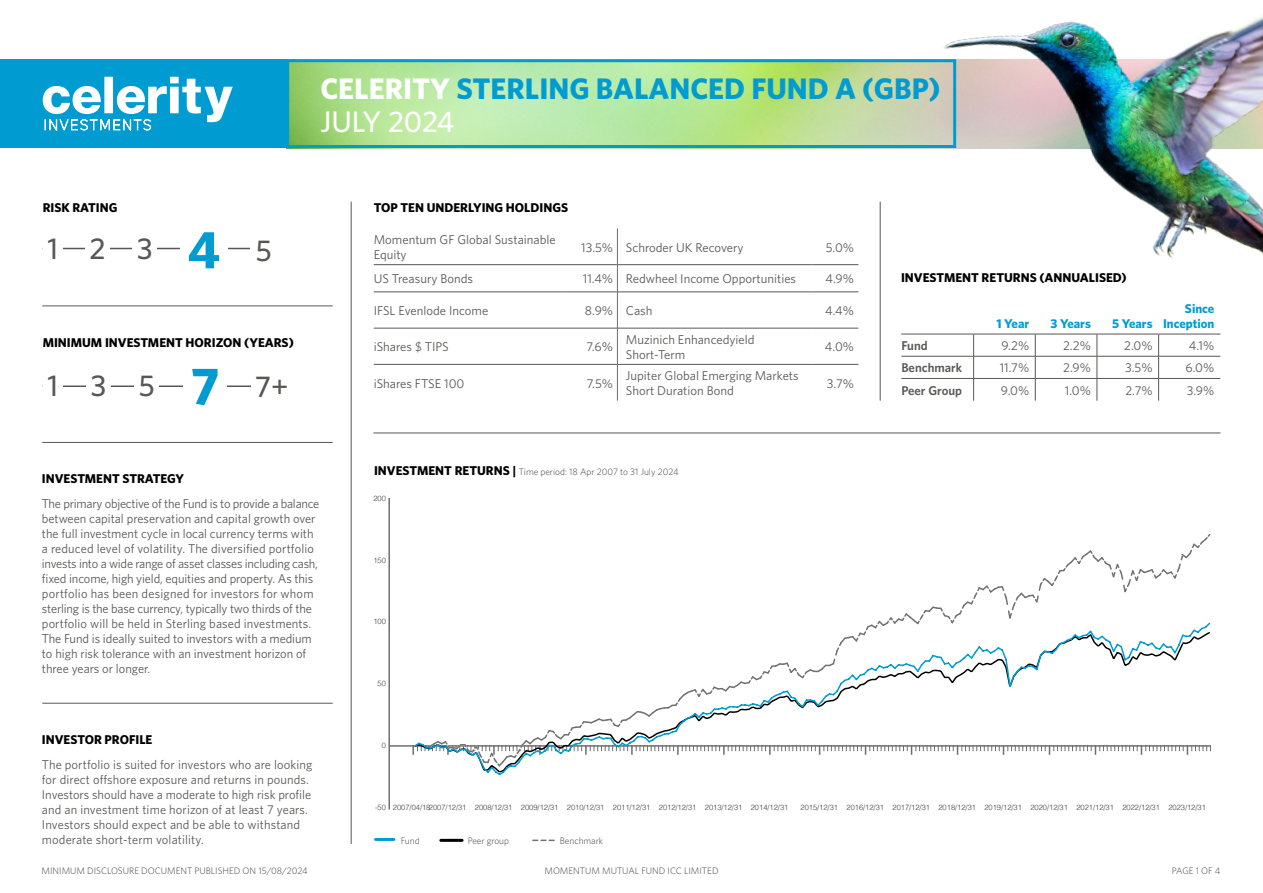
<style>
.page{position:relative;width:1263px;height:893px;background:#fff}
.page>*{position:absolute;margin:0;border:0;box-sizing:border-box;transform-origin:0 0}
.t1{font:500 30px "Whitney";letter-spacing:1.065em;color:#575756}
.t2{font:700 29.7px "Whitney";color:#009cd1}
.t3{font:500 29.7px "Whitney";letter-spacing:-.005em;color:#fff}
.t4{font:12.75px/15px "Whitney";color:#575756}
.t5{font:700 12.75px "Whitney";color:#000}
.t6{font:700 12.75px/15.3px "Whitney";color:#009cd1;text-align:right}
.t7{font:600 12.75px "Whitney";color:#575756}
.t8{font:300 9.3px "Whitney";color:#3c3c3b}
.t9{font:300 7.5px "Helvetica";color:#3c3c3b}
.s1{color:#fff}
.s2{font-weight:700;font-size:53.25px;color:#009cd1}
.s3{font-weight:700;font-size:12.75px;color:#000}
</style>
<div class="page">
<img style="left:290px;top:63px;width:619px;height:81px">
<img style="left:909px;top:16px;width:354px;height:242px">
<div style="left:0;top:59px;width:286px;height:89px;background:#009cd1"></div>
<svg style="left:43px;top:77px;width:190px;height:54px"></svg>
<div style="left:286px;top:59px;width:670px;height:89px;border:3px solid #009cd1"></div>
<hr style="left:901px;top:334px;width:73px;height:1px;background:#575756">
<hr style="left:974px;top:334px;width:61px;height:1px;background:#575756">
<hr style="left:1035px;top:334px;width:62px;height:1px;background:#575756">
<hr style="left:1097px;top:334px;width:61px;height:1px;background:#575756">
<hr style="left:1158px;top:334px;width:62px;height:1px;background:#575756">
<hr style="left:901px;top:356px;width:73px;height:1px;background:#575756">
<hr style="left:974px;top:356px;width:61px;height:1px;background:#575756">
<hr style="left:1035px;top:356px;width:62px;height:1px;background:#575756">
<hr style="left:1097px;top:356px;width:61px;height:1px;background:#575756">
<hr style="left:1158px;top:356px;width:62px;height:1px;background:#575756">
<hr style="left:901px;top:378px;width:73px;height:1px;background:#575756">
<hr style="left:974px;top:378px;width:61px;height:1px;background:#575756">
<svg style="left:973px;top:334px;width:1px;height:67px"></svg>
<hr style="left:1035px;top:378px;width:62px;height:1px;background:#575756">
<svg style="left:1035px;top:334px;width:1px;height:67px"></svg>
<hr style="left:1097px;top:378px;width:61px;height:1px;background:#575756">
<svg style="left:1097px;top:334px;width:1px;height:67px"></svg>
<hr style="left:1158px;top:378px;width:62px;height:1px;background:#575756">
<svg style="left:1158px;top:334px;width:1px;height:67px"></svg>
<hr style="left:374px;top:264px;width:192px;height:1px;background:#575756">
<hr style="left:566px;top:264px;width:51px;height:1px;background:#575756">
<hr style="left:618px;top:264px;width:194px;height:1px;background:#575756">
<hr style="left:812px;top:264px;width:46px;height:1px;background:#575756">
<hr style="left:374px;top:292px;width:192px;height:1px;background:#575756">
<hr style="left:566px;top:292px;width:51px;height:1px;background:#575756">
<hr style="left:618px;top:292px;width:194px;height:1px;background:#575756">
<hr style="left:812px;top:292px;width:46px;height:1px;background:#575756">
<hr style="left:374px;top:328px;width:192px;height:1px;background:#575756">
<hr style="left:566px;top:328px;width:51px;height:1px;background:#575756">
<hr style="left:618px;top:328px;width:194px;height:1px;background:#575756">
<hr style="left:812px;top:328px;width:46px;height:1px;background:#575756">
<hr style="left:374px;top:364px;width:192px;height:1px;background:#575756">
<hr style="left:566px;top:364px;width:51px;height:1px;background:#575756">
<hr style="left:618px;top:364px;width:194px;height:1px;background:#575756">
<hr style="left:812px;top:364px;width:46px;height:1px;background:#575756">
<hr style="left:617px;top:228px;width:1px;height:37px;background:#706f6f">
<svg style="left:617px;top:265px;width:1px;height:27px"></svg>
<hr style="left:617px;top:292px;width:1px;height:36px;background:#706f6f">
<hr style="left:617px;top:328px;width:1px;height:36px;background:#706f6f">
<hr style="left:617px;top:364px;width:1px;height:37px;background:#706f6f">
<hr style="left:351px;top:202px;width:1px;height:642px;background:#575756">
<hr style="left:43px;top:385px;width:228px;height:2px;background:#575756">
<div style="left:43px;top:367px;width:20px;height:33px;background:#fff"></div>
<div style="left:87px;top:367px;width:24px;height:33px;background:#fff"></div>
<div style="left:135px;top:367px;width:24px;height:33px;background:#fff"></div>
<div style="left:183px;top:355px;width:44px;height:57px;background:#fff"></div>
<div style="left:251px;top:369px;width:42px;height:32px;background:#fff"></div>
<hr style="left:43px;top:248px;width:228px;height:1px;background:#575756">
<div style="left:43px;top:231px;width:20px;height:32px;background:#fff"></div>
<div style="left:85px;top:231px;width:25px;height:32px;background:#fff"></div>
<div style="left:133px;top:231px;width:24px;height:32px;background:#fff"></div>
<div style="left:180px;top:218px;width:48px;height:58px;background:#fff"></div>
<div style="left:250px;top:232px;width:27px;height:33px;background:#fff"></div>
<hr style="left:42px;top:703px;width:291px;height:1px;background:#575756">
<hr style="left:42px;top:442px;width:291px;height:1px;background:#575756">
<hr style="left:373px;top:433px;width:847px;height:1px;background:#575756">
<hr style="left:880px;top:202px;width:1px;height:199px;background:#575756">
<hr style="left:42px;top:305px;width:291px;height:1px;background:#575756">
<hr style="left:376px;top:838px;width:18px;height:3px;background:#009cd1">
<hr style="left:441px;top:839px;width:21px;height:3px;background:#000">
<svg style="left:533px;top:840px;width:21px;height:1px"></svg>
<hr style="left:388px;top:498px;width:2px;height:311px;background:#706f6f">
<hr style="left:389px;top:745px;width:821px;height:2px;background:#706f6f">
<svg style="left:412px;top:534px;width:799px;height:234px"></svg>
<h2 class="t2" style="left:320px;top:68px;width:621px"><span class="s1">CELERITY</span> STERLING BALANCED FUND A (GBP)</h2>
<h2 class="t3" style="left:320px;top:102px;width:136px">JULY 2024</h2>
<p class="t5" style="left:43px;top:199px;width:76px">RISK RATING</p>
<h1 class="t1" style="left:47px;top:229px;width:226px">123<span class="s2">4</span>5</h1>
<p class="t5" style="left:43px;top:334px;width:253px">MINIMUM INVESTMENT HORIZON (YEARS)</p>
<h1 class="t1" style="left:47px;top:365px;width:242px">135<span class="s2">7</span>7+</h1>
<p class="t5" style="left:374px;top:199px;width:196px">TOP TEN UNDERLYING HOLDINGS</p>
<p class="t4" style="left:374px;top:232px;width:184px">Momentum GF Global Sustainable<br>Equity</p>
<p class="t4" style="left:581px;top:239px;width:164px">13.5% Schroder UK Recovery</p>
<p class="t4" style="left:826px;top:239px;width:30px">5.0%</p>
<p class="t4" style="left:374px;top:271px;width:101px">US Treasury Bonds</p>
<p class="t4" style="left:583px;top:271px;width:215px">11.4% Redwheel Income Opportunities</p>
<p class="t4" style="left:825px;top:271px;width:30px">4.9%</p>
<p class="t4" style="left:374px;top:303px;width:116px">IFSL Evenlode Income</p>
<p class="t4" style="left:585px;top:303px;width:69px">8.9% Cash</p>
<p class="t4" style="left:825px;top:303px;width:30px">4.4%</p>
<p class="t4" style="left:374px;top:339px;width:77px">iShares $ TIPS</p>
<p class="t4" style="left:586px;top:339px;width:28px">7.6%</p>
<p class="t4" style="left:626px;top:332px;width:130px">Muzinich Enhancedyield<br>Short-Term</p>
<p class="t4" style="left:825px;top:339px;width:31px">4.0%</p>
<p class="t4" style="left:374px;top:375px;width:92px">iShares FTSE 100</p>
<p class="t4" style="left:587px;top:375px;width:28px">7.5%</p>
<p class="t4" style="left:626px;top:368px;width:174px">Jupiter Global Emerging Markets<br>Short Duration Bond</p>
<p class="t4" style="left:827px;top:375px;width:29px">3.7%</p>
<p class="t5" style="left:42px;top:470px;width:144px">INVESTMENT STRATEGY</p>
<p class="t4" style="left:42px;top:496px;width:279px">The primary objective of the Fund is to provide a balance between capital preservation and capital growth over the full investment cycle in local currency terms with a reduced level of volatility. The diversified portfolio invests into a wide range of asset classes including cash, fixed income, high yield, equities and property. As this portfolio has been designed for investors for whom sterling is the base currency, typically two thirds of the portfolio will be held in Sterling based investments.<br>The Fund is ideally suited to investors with a medium to high risk tolerance with an investment horizon of three years or longer.</p>
<p class="t8" style="left:374px;top:465px;width:306px"><span class="s3">INVESTMENT RETURNS |</span> Time period: 18 Apr 2007 to 31 July 2024</p>
<p class="t9" style="left:373px;top:492px;width:14px">200</p>
<p class="t9" style="left:373px;top:554px;width:14px">150</p>
<p class="t9" style="left:373px;top:615px;width:14px">100</p>
<p class="t9" style="left:378px;top:677px;width:10px">50</p>
<p class="t5" style="left:901px;top:269px;width:227px">INVESTMENT RETURNS (ANNUALISED)</p>
<p class="t6" style="left:996px;top:316px;width:34px">1 Year</p>
<p class="t6" style="left:1050px;top:316px;width:42px">3 Years</p>
<p class="t6" style="left:1112px;top:316px;width:42px">5 Years</p>
<p class="t6" style="left:1163px;top:300px;width:53px">Since<br>Inception</p>
<p class="t7" style="left:901px;top:337px;width:28px">Fund</p>
<p class="t4" style="left:1001px;top:338px;width:29px">9.2%</p>
<p class="t4" style="left:1063px;top:338px;width:29px">2.2%</p>
<p class="t4" style="left:1124px;top:338px;width:30px">2.0%</p>
<p class="t4" style="left:1189px;top:338px;width:27px">4.1%</p>
<p class="t7" style="left:901px;top:359px;width:62px">Benchmark</p>
<p class="t4" style="left:1000px;top:360px;width:31px">11.7%</p>
<p class="t4" style="left:1063px;top:360px;width:29px">2.9%</p>
<p class="t4" style="left:1125px;top:360px;width:29px">3.5%</p>
<p class="t4" style="left:1185px;top:360px;width:30px">6.0%</p>
<p class="t7" style="left:901px;top:382px;width:62px">Peer Group</p>
<p class="t4" style="left:1001px;top:382px;width:30px">9.0%</p>
<p class="t4" style="left:1065px;top:382px;width:28px">1.0%</p>
<p class="t4" style="left:1125px;top:382px;width:29px">2.7%</p>
<p class="t4" style="left:1187px;top:382px;width:29px">3.9%</p>
<p class="t5" style="left:42px;top:731px;width:112px">INVESTOR PROFILE</p>
<p class="t4" style="left:42px;top:757px;width:272px">The portfolio is suited for investors who are looking for direct offshore exposure and returns in pounds.<br>Investors should have a moderate to high risk profile and an investment time horizon of at least 7 years.<br>Investors should expect and be able to withstand moderate short-term volatility.</p>
<p class="t9" style="left:382px;top:739px;width:6px">0</p>
<p class="t9" style="left:375px;top:800px;width:415px">-50 2007/04/182007/12/31 2008/12/31 2009/12/31 2010/12/31 2011/12/31 2012/12/31 2013/12/31 2014/12/31</p>
<p class="t9" style="left:800px;top:800px;width:407px">2015/12/31 2016/12/31 2017/12/31 2018/12/31 2019/12/31 2020/12/31 2021/12/31 2022/12/31 2023/12/31</p>
<p class="t8" style="left:401px;top:834px;width:20px">Fund</p>
<p class="t8" style="left:468px;top:834px;width:43px">Peer group</p>
<p class="t8" style="left:560px;top:834px;width:45px">Benchmark</p>
<p class="t8" style="left:42px;top:865px;width:268px">MINIMUM DISCLOSURE DOCUMENT PUBLISHED ON 15/08/2024</p>
<p class="t8" style="left:1172px;top:865px;width:50px">PAGE 1 OF 4</p>
<p class="t8" style="left:544px;top:865px;width:176px">MOMENTUM MUTUAL FUND ICC LIMITED</p>
</div>
